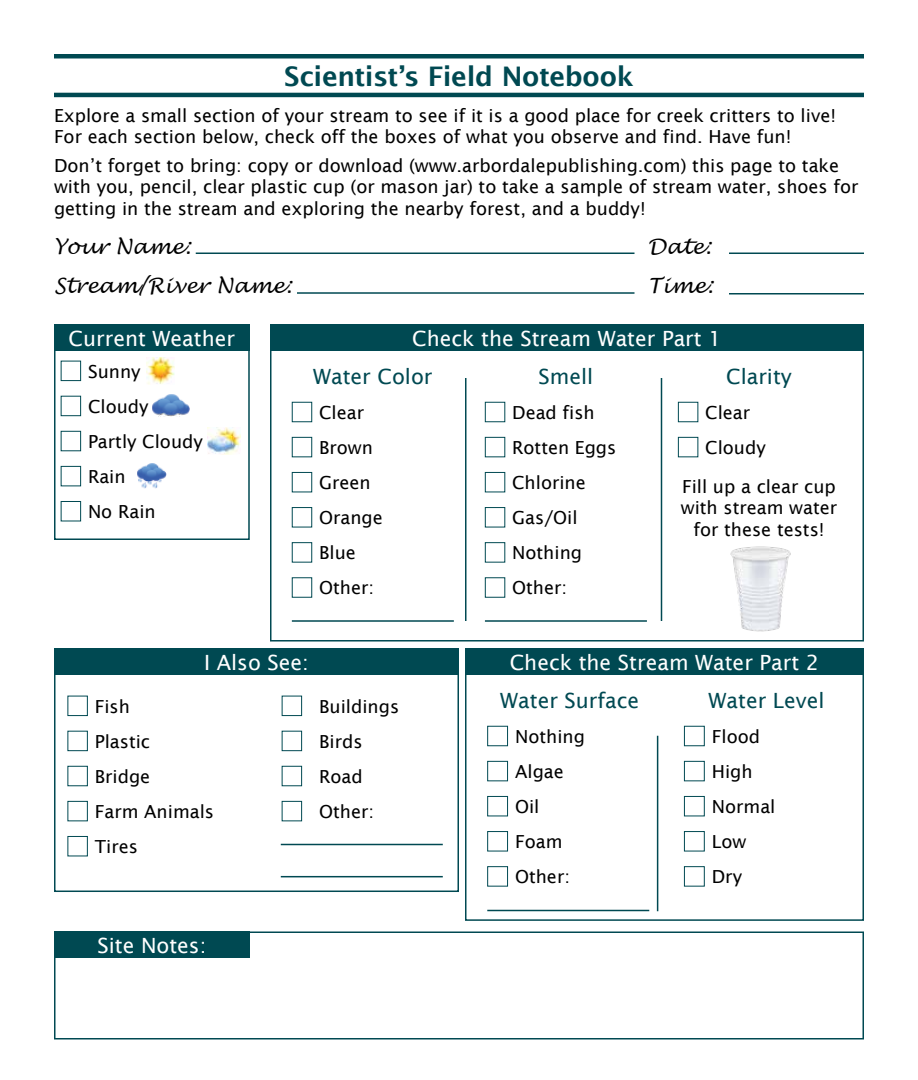
<style>
.page{position:relative;width:918px;height:1080px;background:#fff}
.page>*{position:absolute;margin:0;border:0;box-sizing:border-box;transform-origin:0 0}
.t1{font:600 27px "Lucida Sans";letter-spacing:-.015em;color:#004952}
.t2{font:21px "Lucida Sans";color:#fff}
.t3{font:21px "Lucida Sans";color:#004952}
.t4{font:italic 21px "Lucida Handwriting";color:#000}
.t5{font:18px/35.1px "Lucida Sans";color:#000}
</style>
<div class="page">
<hr style="left:54px;top:93px;width:810px;height:4px;background:#004952">
<hr style="left:54px;top:54px;width:810px;height:4px;background:#004952">
<hr style="left:196px;top:253px;width:438px;height:1px;background:#004952">
<hr style="left:729px;top:253px;width:135px;height:1px;background:#004952">
<hr style="left:729px;top:293px;width:135px;height:2px;background:#004952">
<hr style="left:297px;top:292px;width:337px;height:2px;background:#004952">
<div style="left:61px;top:361px;width:20px;height:20px;border:1px solid #004952"></div>
<div style="left:54px;top:324px;width:196px;height:27px;background:#004952"></div>
<div style="left:54px;top:324px;width:196px;height:216px;border:2px solid #004952"></div>
<div style="left:61px;top:501px;width:20px;height:20px;border:1px solid #004952"></div>
<div style="left:61px;top:466px;width:20px;height:20px;border:1px solid #004952"></div>
<div style="left:61px;top:431px;width:20px;height:20px;border:1px solid #004952"></div>
<div style="left:61px;top:396px;width:20px;height:20px;border:1px solid #004952"></div>
<img style="left:146px;top:357px;width:29px;height:27px">
<img style="left:152px;top:394px;width:37px;height:22px">
<img style="left:208px;top:428px;width:32px;height:27px">
<img style="left:137px;top:463px;width:30px;height:26px">
<div style="left:270px;top:324px;width:594px;height:27px;background:#004952"></div>
<div style="left:270px;top:324px;width:594px;height:318px;border:2px solid #004952"></div>
<div style="left:292px;top:542px;width:20px;height:21px;border:1px solid #004952"></div>
<div style="left:292px;top:507px;width:20px;height:20px;border:1px solid #004952"></div>
<div style="left:292px;top:472px;width:20px;height:20px;border:1px solid #004952"></div>
<div style="left:292px;top:437px;width:20px;height:20px;border:1px solid #004952"></div>
<hr style="left:292px;top:620px;width:162px;height:2px;background:#004952">
<hr style="left:465px;top:378px;width:1px;height:243px;background:#004952">
<div style="left:485px;top:402px;width:20px;height:20px;border:1px solid #004952"></div>
<div style="left:485px;top:542px;width:20px;height:21px;border:1px solid #004952"></div>
<div style="left:485px;top:507px;width:20px;height:20px;border:1px solid #004952"></div>
<div style="left:485px;top:472px;width:20px;height:20px;border:1px solid #004952"></div>
<div style="left:485px;top:437px;width:20px;height:20px;border:1px solid #004952"></div>
<div style="left:485px;top:577px;width:20px;height:21px;border:1px solid #004952"></div>
<hr style="left:485px;top:620px;width:162px;height:2px;background:#004952">
<div style="left:678px;top:402px;width:20px;height:20px;border:1px solid #004952"></div>
<div style="left:678px;top:437px;width:20px;height:20px;border:1px solid #004952"></div>
<img style="left:730px;top:546px;width:61px;height:86px">
<div style="left:465px;top:648px;width:399px;height:27px;background:#004952"></div>
<div style="left:465px;top:648px;width:399px;height:273px;border:2px solid #004952"></div>
<div style="left:487px;top:726px;width:21px;height:20px;border:1px solid #004952"></div>
<div style="left:487px;top:866px;width:21px;height:21px;border:1px solid #004952"></div>
<div style="left:487px;top:831px;width:21px;height:20px;border:1px solid #004952"></div>
<div style="left:487px;top:796px;width:21px;height:20px;border:1px solid #004952"></div>
<div style="left:487px;top:761px;width:21px;height:20px;border:1px solid #004952"></div>
<hr style="left:487px;top:910px;width:162px;height:1px;background:#004952">
<hr style="left:657px;top:736px;width:1px;height:175px;background:#004952">
<div style="left:684px;top:726px;width:21px;height:20px;border:1px solid #004952"></div>
<div style="left:684px;top:866px;width:21px;height:21px;border:1px solid #004952"></div>
<div style="left:684px;top:831px;width:21px;height:20px;border:1px solid #004952"></div>
<div style="left:684px;top:796px;width:21px;height:20px;border:1px solid #004952"></div>
<div style="left:684px;top:761px;width:21px;height:20px;border:1px solid #004952"></div>
<div style="left:54px;top:932px;width:196px;height:26px;background:#004952"></div>
<div style="left:54px;top:932px;width:810px;height:108px;border:2px solid #004952"></div>
<hr style="left:661px;top:378px;width:1px;height:243px;background:#004952">
<hr style="left:281px;top:844px;width:162px;height:1px;background:#004952">
<div style="left:54px;top:648px;width:405px;height:27px;background:#004952"></div>
<div style="left:54px;top:648px;width:405px;height:244px;border:2px solid #004952"></div>
<div style="left:68px;top:696px;width:20px;height:20px;border:1px solid #004952"></div>
<div style="left:68px;top:836px;width:20px;height:20px;border:1px solid #004952"></div>
<div style="left:68px;top:801px;width:20px;height:20px;border:1px solid #004952"></div>
<div style="left:68px;top:766px;width:20px;height:20px;border:1px solid #004952"></div>
<div style="left:68px;top:731px;width:20px;height:20px;border:1px solid #004952"></div>
<div style="left:282px;top:696px;width:20px;height:20px;border:1px solid #004952"></div>
<div style="left:282px;top:801px;width:20px;height:20px;border:1px solid #004952"></div>
<div style="left:282px;top:766px;width:20px;height:20px;border:1px solid #004952"></div>
<div style="left:282px;top:731px;width:20px;height:20px;border:1px solid #004952"></div>
<hr style="left:281px;top:876px;width:162px;height:1px;background:#004952">
<h1 class="t1" style="left:284px;top:61px;width:351px">Scientist’s Field Notebook</h1>
<p class="t5" style="left:54px;top:105px;width:784px;line-height:21.6px">Explore a small section of your stream to see if it is a good place for creek critters to live!<br>For each section below, check off the boxes of what you observe and find. Have fun!</p>
<p class="t5" style="left:54px;top:155px;width:806px;line-height:21.6px">Don’t forget to bring: copy or download (www.arbordalepublishing.com) this page to take with you, pencil, clear plastic cup (or mason jar) to take a sample of stream water, shoes for getting in the stream and exploring the nearby forest, and a buddy!</p>
<p class="t4" style="left:54px;top:234px;width:138px">Your Name:</p>
<p class="t4" style="left:648px;top:234px;width:65px">Date:</p>
<p class="t4" style="left:54px;top:273px;width:239px">Stream/River Name:</p>
<p class="t4" style="left:648px;top:273px;width:67px">Time:</p>
<p class="t2" style="left:69px;top:326px;width:168px">Current Weather</p>
<p class="t5" style="left:88px;top:354px;width:116px">Sunny<br>Cloudy<br>Partly Cloudy<br>Rain<br>No Rain</p>
<p class="t2" style="left:412px;top:326px;width:311px">Check the Stream Water Part 1</p>
<p class="t3" style="left:313px;top:365px;width:121px">Water Color</p>
<p class="t3" style="left:539px;top:365px;width:56px">Smell</p>
<p class="t3" style="left:726px;top:365px;width:67px">Clarity</p>
<p class="t5" style="left:512px;top:395px;width:106px">Dead fish<br>Rotten Eggs<br>Chlorine<br>Gas/Oil<br>Nothing<br>Other:</p>
<p class="t5" style="left:319px;top:395px;width:65px">Clear<br>Brown<br>Green<br>Orange<br>Blue<br>Other:</p>
<p class="t5" style="left:705px;top:395px;width:62px">Clear<br>Cloudy</p>
<p class="t5" style="left:681px;top:475px;width:158px;line-height:21.6px;text-align:center">Fill up a clear cup with stream water for these tests!</p>
<p class="t2" style="left:204px;top:650px;width:106px">I Also See:</p>
<p class="t5" style="left:95px;top:689px;width:121px">Fish<br>Plastic<br>Bridge<br>Farm Animals<br>Tires</p>
<p class="t5" style="left:319px;top:689px;width:82px">Buildings<br>Birds<br>Road<br>Other:</p>
<p class="t2" style="left:97px;top:934px;width:110px">Site Notes:</p>
<p class="t2" style="left:510px;top:650px;width:311px">Check the Stream Water Part 2</p>
<p class="t3" style="left:500px;top:689px;width:141px">Water Surface</p>
<p class="t5" style="left:515px;top:719px;width:71px">Nothing<br>Algae<br>Oil<br>Foam<br>Other:</p>
<p class="t3" style="left:709px;top:689px;width:117px">Water Level</p>
<p class="t5" style="left:712px;top:719px;width:65px">Flood<br>High<br>Normal<br>Low<br>Dry</p>
</div>
